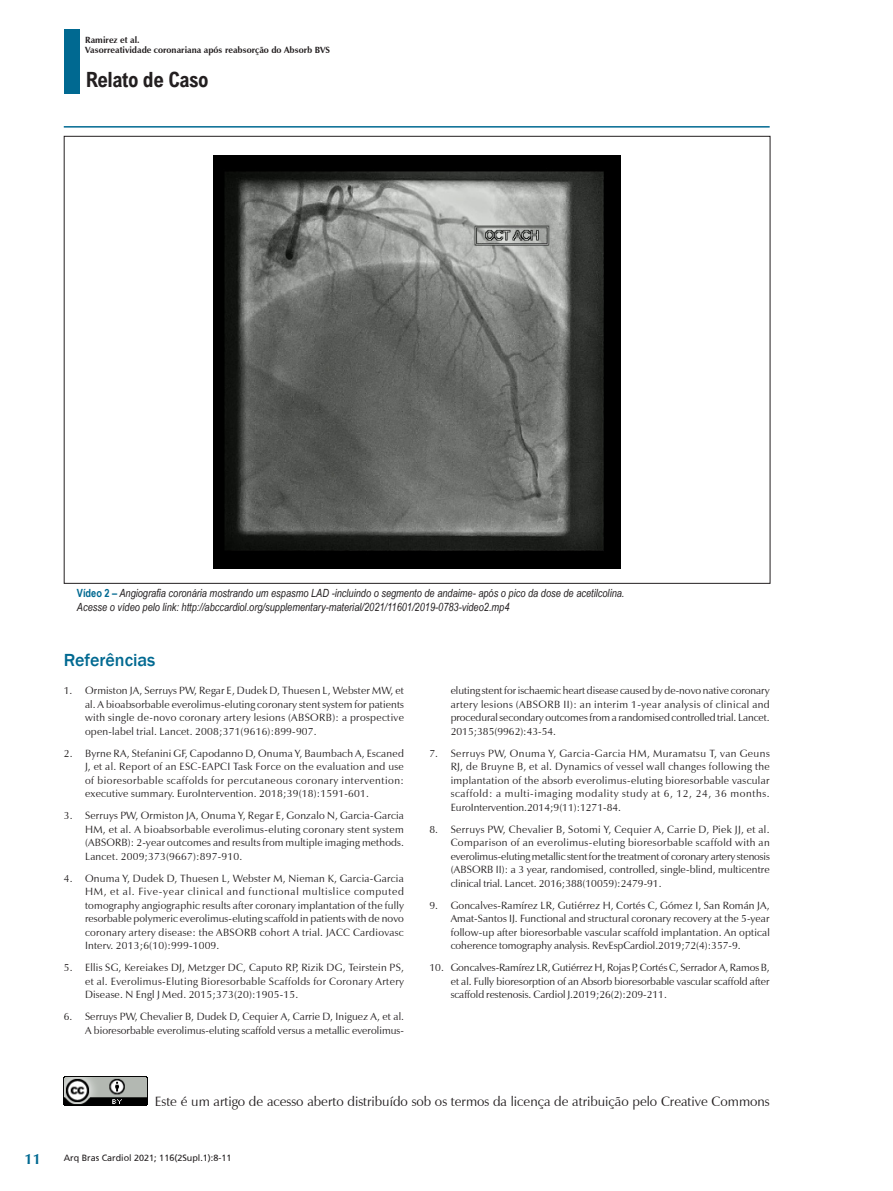
<style>
.page{position:relative;width:893px;height:1191px;background:#fff}
.page>*{position:absolute;margin:0;border:0;box-sizing:border-box;transform-origin:0 0}
.t1{font:700 21px "Arial Nova Cond";letter-spacing:-.02em;color:#231f20}
._02_-_TITULO_-_MATER{font:500 18px "Franklin Gothic";color:#006991}
.t2{font:700 15px "Zapf Humanist 601 BT";color:#006991}
._01-TEXTO_BASICO{font:13.5px "Zapf Humanist 601 BT";color:#231f20}
._06_-_LEGENDA_FIGURA{font:italic 11.25px "Arial Narrow";color:#231f20}
._05_-_REFERENCIAS{font:10.5px/13.5px "Zapf Humanist 601 BT";letter-spacing:.01em;color:#231f20;text-align:justify}
.t3{font:700 9px/10.8px "Zapf Humanist 601 BT";color:#231f20}
.t4{font:9px "Frutiger";color:#231f20}
.s1{font-weight:700;font-style:normal;color:#006991}
</style>
<div class="page">
<hr style="left:64px;top:126px;width:706px;height:2px;background:#006991">
<div style="left:64px;top:29px;width:16px;height:65px;background:#006991"></div>
<img style="left:213px;top:156px;width:407px;height:413px">
<img style="left:64px;top:1076px;width:83px;height:30px">
<p class="t3" style="left:85px;top:34px;width:246px">Ramirez et al.<br>Vasorreatividade coronariana após reabsorção do Absorb BVS</p>
<h1 class="t1" style="left:86px;top:67px;width:125px">Relato de Caso</h1>
<h3 class="t2" style="left:25px;top:1149px;width:18px">11</h3>
<p class="_06_-_LEGENDA_FIGURA" style="left:77px;top:585px;width:549px"><span class="s1">Vídeo 2 –</span> Angiografia coronária mostrando um espasmo LAD -incluindo o segmento de andaime- após o pico da dose de acetilcolina.</p>
<p class="_06_-_LEGENDA_FIGURA" style="left:77px;top:599px;width:434px">Acesse o vídeo pelo link: http://abccardiol.org/supplementary-material/2021/11601/2019-0783-video2.mp4</p>
<p class="_02_-_TITULO_-_MATER" style="left:64px;top:649px;width:93px">Referências</p>
<p class="_05_-_REFERENCIAS" style="left:85px;top:684px;width:321px;text-indent:-21px">1. Ormiston JA, Serruys PW, Regar E, Dudek D, Thuesen L, Webster MW, et al. A bioabsorbable everolimus-eluting coronary stent system for patients with single de-novo coronary artery lesions (ABSORB): a prospective open-label trial. Lancet. 2008;371(9616):899-907.</p>
<p class="_05_-_REFERENCIAS" style="left:85px;top:746px;width:321px;text-indent:-21px">2. Byrne RA, Stefanini GF, Capodanno D, Onuma Y, Baumbach A, Escaned J, et al. Report of an ESC-EAPCI Task Force on the evaluation and use of bioresorbable scaffolds for percutaneous coronary intervention: executive summary. EuroIntervention. 2018;39(18):1591-601.</p>
<p class="_05_-_REFERENCIAS" style="left:85px;top:809px;width:321px;text-indent:-21px">3. Serruys PW, Ormiston JA, Onuma Y, Regar E, Gonzalo N, Garcia-Garcia HM, et al. A bioabsorbable everolimus-eluting coronary stent system (ABSORB): 2-year outcomes and results from multiple imaging methods.<br>Lancet. 2009;373(9667):897-910.</p>
<p class="_05_-_REFERENCIAS" style="left:85px;top:871px;width:321px;text-indent:-21px">4. Onuma Y, Dudek D, Thuesen L, Webster M, Nieman K, Garcia-Garcia HM, et al. Five-year clinical and functional multislice computed tomography angiographic results after coronary implantation of the fully resorbable polymeric everolimus-eluting scaffold in patients with de novo coronary artery disease: the ABSORB cohort A trial. JACC Cardiovasc Interv. 2013;6(10):999-1009.</p>
<p class="_05_-_REFERENCIAS" style="left:85px;top:961px;width:321px;text-indent:-21px">5. Ellis SG, Kereiakes DJ, Metzger DC, Caputo RP, Rizik DG, Teirstein PS, et al. Everolimus-Eluting Bioresorbable Scaffolds for Coronary Artery Disease. N Engl J Med. 2015;373(20):1905-15.</p>
<p class="_05_-_REFERENCIAS" style="left:64px;top:1010px;width:342px;text-align:right">6. Serruys PW, Chevalier B, Dudek D, Cequier A, Carrie D, Iniguez A, et al.<br>A bioresorbable everolimus-eluting scaffold versus a metallic everolimus-</p>
<p class="_05_-_REFERENCIAS" style="left:451px;top:684px;width:321px">eluting stent for ischaemic heart disease caused by de-novo native coronary artery lesions (ABSORB II): an interim 1-year analysis of clinical and procedural secondary outcomes from a randomised controlled trial. Lancet.<br>2015;385(9962):43-54.</p>
<p class="_05_-_REFERENCIAS" style="left:451px;top:746px;width:321px;text-indent:-21px">7. Serruys PW, Onuma Y, Garcia-Garcia HM, Muramatsu T, van Geuns RJ, de Bruyne B, et al. Dynamics of vessel wall changes following the implantation of the absorb everolimus-eluting bioresorbable vascular scaffold: a multi-imaging modality study at 6, 12, 24, 36 months.<br>EuroIntervention.2014;9(11):1271-84.</p>
<p class="_05_-_REFERENCIAS" style="left:451px;top:822px;width:321px;text-indent:-21px">8. Serruys PW, Chevalier B, Sotomi Y, Cequier A, Carrie D, Piek JJ, et al.<br>Comparison of an everolimus-eluting bioresorbable scaffold with an everolimus-eluting metallic stent for the treatment of coronary artery stenosis (ABSORB II): a 3 year, randomised, controlled, single-blind, multicentre clinical trial. Lancet. 2016;388(10059):2479-91.</p>
<p class="_05_-_REFERENCIAS" style="left:451px;top:898px;width:321px;text-indent:-21px">9. Goncalves-Ramírez LR, Gutiérrez H, Cortés C, Gómez I, San Román JA, Amat-Santos IJ. Functional and structural coronary recovery at the 5-year follow-up after bioresorbable vascular scaffold implantation. An optical coherence tomography analysis. RevEspCardiol.2019;72(4):357-9.</p>
<p class="_05_-_REFERENCIAS" style="left:451px;top:961px;width:320px;text-indent:-21px">10. Goncalves-Ramírez LR, Gutiérrez H, Rojas P, Cortés C, Serrador A, Ramos B, et al. Fully bioresorption of an Absorb bioresorbable vascular scaffold after scaffold restenosis. Cardiol J.2019;26(2):209-211.</p>
<p class="_01-TEXTO_BASICO" style="left:155px;top:1093px;width:616px">Este é um artigo de acesso aberto distribuído sob os termos da licença de atribuição pelo Creative Commons</p>
<p class="t4" style="left:64px;top:1153px;width:169px">Arq Bras Cardiol 2021; 116(2Supl.1):8-11</p>
</div>
